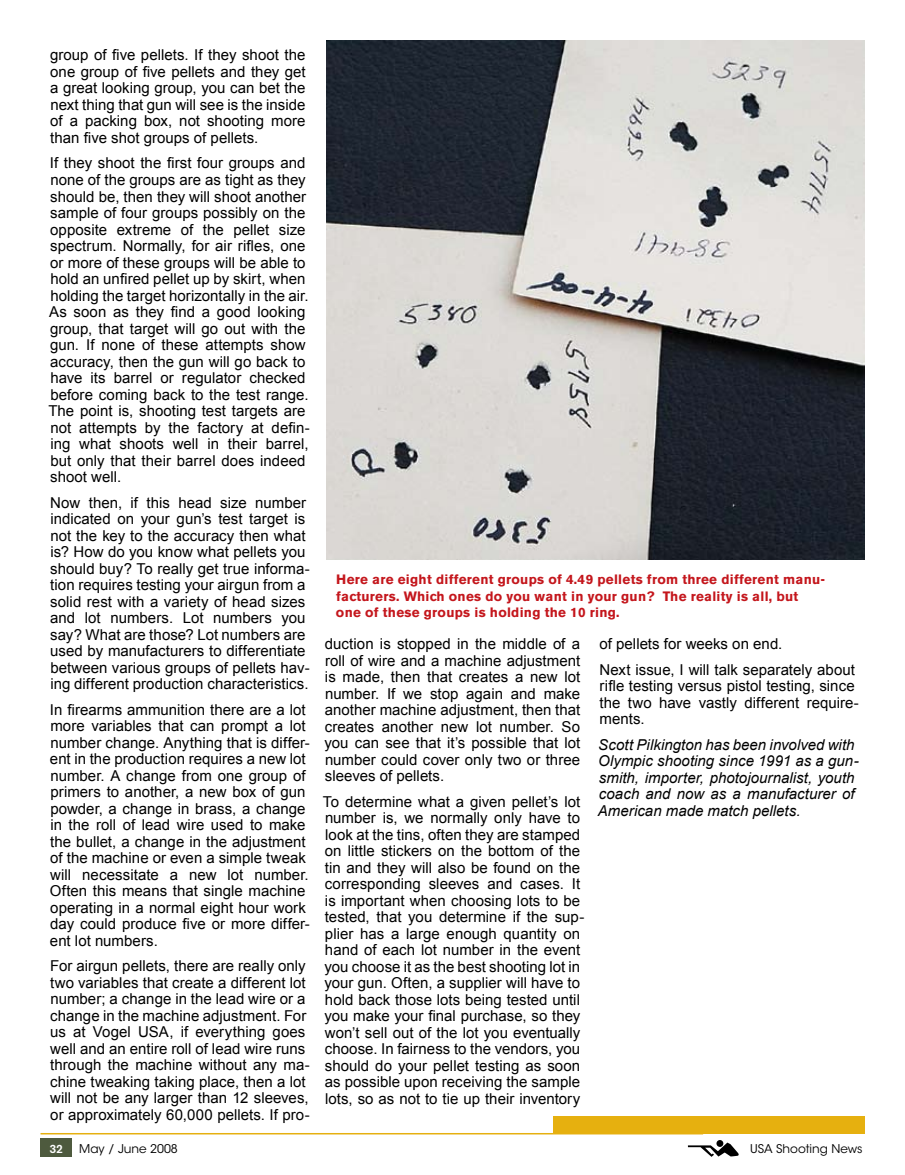
<style>
.page{position:relative;width:905px;height:1175px;background:#fff}
.page>*{position:absolute;margin:0;border:0;box-sizing:border-box;transform-origin:0 0}
.t1{font:15px/16.5px "Arial";letter-spacing:.005em;color:#000}
.t2{font:italic 15px/16.5px "Arial";color:#000}
.t3{font:700 13.5px/16.5px "Akzidenz Grotesk BE";letter-spacing:.02em;color:#c4161c}
.t4{font:12px "ITC Avant Garde Std";color:#000}
.t5{font:500 12px "Akzidenz Grotesk BE";color:#fff}
</style>
<div class="page">
<div style="left:40px;top:1138px;width:32px;height:18px;background:#4e5a3e"></div>
<svg style="left:688px;top:1142px;width:51px;height:14px"></svg>
<div style="left:716px;top:1140px;width:7px;height:6px;background:#000;border-radius:50%"></div>
<img style="left:326px;top:40px;width:538px;height:519px">
<hr style="left:40px;top:1132px;width:663px;height:2px;background:#e6b00f">
<div style="left:553px;top:1116px;width:311px;height:18px;background:#e6b00f"></div>
<p class="t1" style="left:50px;top:47px;width:257px;text-align:justify">group of five pellets. If they shoot the one group of five pellets and they get a great looking group, you can bet the next thing that gun will see is the inside of a packing box, not shooting more than five shot groups of pellets.</p>
<p class="t1" style="left:48px;top:155px;width:263px">If they shoot the first four groups and none of the groups are as tight as they should be, then they will shoot another sample of four groups possibly on the opposite extreme of the pellet size spectrum. Normally, for air rifles, one or more of these groups will be able to hold an unfired pellet up by skirt, when holding the target horizontally in the air.<br>As soon as they find a good looking group, that target will go out with the gun. If none of these attempts show accuracy, then the gun will go back to have its barrel or regulator checked before coming back to the test range.<br>The point is, shooting test targets are not attempts by the factory at defin&shy;ing what shoots well in their barrel, but only that their barrel does indeed shoot well.</p>
<p class="t1" style="left:50px;top:494px;width:261px">Now then, if this head size number indicated on your gun’s test target is not the key to the accuracy then what is? How do you know what pellets you should buy? To really get true informa&shy;tion requires testing your airgun from a solid rest with a variety of head sizes and lot numbers. Lot numbers you say? What are those? Lot numbers are used by manufacturers to differentiate between various groups of pellets hav&shy;ing different production characteristics.</p>
<p class="t1" style="left:50px;top:701px;width:261px">In firearms ammunition there are a lot more variables that can prompt a lot number change. Anything that is differ&shy;ent in the production requires a new lot number. A change from one group of primers to another, a new box of gun powder, a change in brass, a change in the roll of lead wire used to make the bullet, a change in the adjustment of the machine or even a simple tweak will necessitate a new lot number.<br>Often this means that single machine operating in a normal eight hour work day could produce five or more differ&shy;ent lot numbers.</p>
<p class="t1" style="left:50px;top:957px;width:261px">For airgun pellets, there are really only two variables that create a different lot number; a change in the lead wire or a change in the machine adjustment. For us at Vogel USA, if everything goes well and an entire roll of lead wire runs through the machine without any ma&shy;chine tweaking taking place, then a lot will not be any larger than 12 sleeves, or approximately 60,000 pellets. If pro-</p>
<p class="t3" style="left:336px;top:571px;width:491px">Here are eight different groups of 4.49 pellets from three different manu&shy;facturers. Which ones do you want in your gun? The reality is all, but one of these groups is holding the 10 ring.</p>
<p class="t1" style="left:324px;top:635px;width:257px;text-align:justify">duction is stopped in the middle of a roll of wire and a machine adjustment is made, then that creates a new lot number. If we stop again and make another machine adjustment, then that creates another new lot number. So you can see that it’s possible that lot number could cover only two or three sleeves of pellets.</p>
<p class="t1" style="left:323px;top:793px;width:263px">To determine what a given pellet’s lot number is, we normally only have to look at the tins, often they are stamped on little stickers on the bottom of the tin and they will also be found on the corresponding sleeves and cases. It is important when choosing lots to be tested, that you determine if the sup&shy;plier has a large enough quantity on hand of each lot number in the event you choose it as the best shooting lot in your gun. Often, a supplier will have to hold back those lots being tested until you make your final purchase, so they won’t sell out of the lot you eventually choose. In fairness to the vendors, you should do your pellet testing as soon as possible upon receiving the sample lots, so as not to tie up their inventory</p>
<p class="t1" style="left:599px;top:631px;width:257px;line-height:25.5px">of pellets for weeks on end.<br>Next issue, I will talk separately about</p>
<p class="t1" style="left:599px;top:677px;width:261px">rifle testing versus pistol testing, since the two have vastly different require&shy;ments.</p>
<p class="t2" style="left:597px;top:736px;width:262px">Scott Pilkington has been involved with Olympic shooting since 1991 as a gun&shy;smith, importer, photojournalist, youth coach and now as a manufacturer of American made match pellets.</p>
<p class="t5" style="left:49px;top:1141px;width:15px">32</p>
<p class="t4" style="left:79px;top:1141px;width:100px">May / June 2008</p>
<p class="t4" style="left:750px;top:1141px;width:114px">USA Shooting News</p>
</div>
